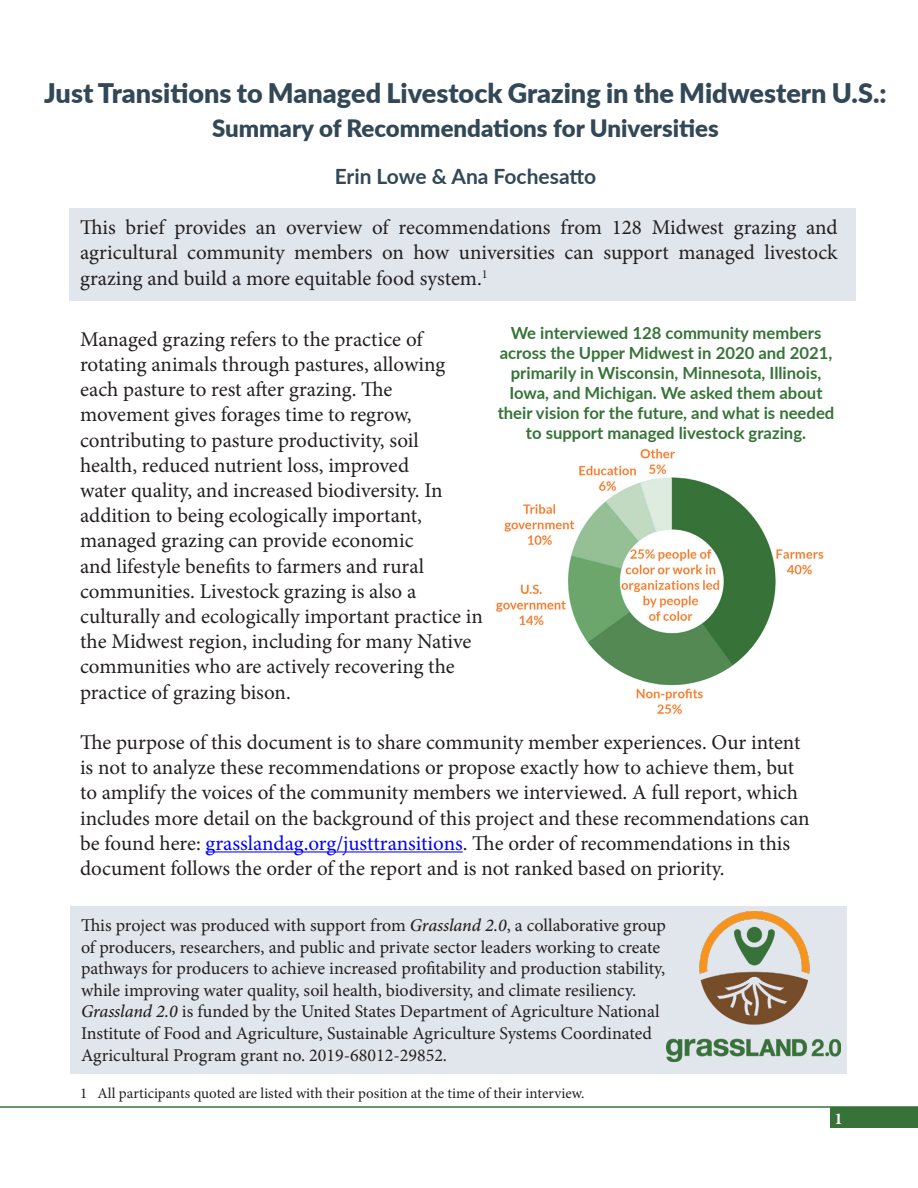
<style>
.page{position:relative;width:918px;height:1188px;background:#fff}
.page>*{position:absolute;margin:0;border:0;box-sizing:border-box;transform-origin:0 0}
.t1{font:900 27px "Lato";color:#334856}
.t2{font:900 24px "Lato";color:#334856}
.Body{font:21px/25.2px "Minion Pro";color:#231f20}
.issue_text{font:21px/25.2px "Minion Pro";color:#231f20;text-align:justify}
.t3{font:700 21px "Lato";color:#334856}
.funding_text{font:18px/21.6px "Minion Pro";color:#231f20}
.sidebar_quotes{font:700 16.65px/20px "Lato";color:#377338;text-align:center}
.t4{font:700 16.5px "Minion Pro";color:#fff}
.t5{font:15px "Minion Pro";color:#231f20}
.s1{color:#00f}
.s2{font-weight:500;font-style:italic}
</style>
<div class="page">
<div style="left:831px;top:1107px;width:87px;height:21px;background:#377338"></div>
<hr style="left:0;top:1106px;width:918px;height:2px;background:#377338">
<div style="left:69px;top:208px;width:787px;height:93px;background:#e0e6ec"></div>
<hr style="left:206px;top:851px;width:257px;height:2px;background:#00f">
<img style="left:496px;top:448px;width:328px;height:266px">
<div style="left:70px;top:906px;width:776px;height:168px;background:#e0e6ec"></div>
<img style="left:699px;top:911px;width:111px;height:114px">
<img style="left:666px;top:1038px;width:174px;height:24px">
<p class="t1" style="left:44px;top:73px;width:844px">Just Transitions to Managed Livestock Grazing in the Midwestern U.S.:</p>
<p class="t2" style="left:212px;top:110px;width:508px">Summary of Recommendations for Universities</p>
<p class="t3" style="left:335px;top:161px;width:263px">Erin Lowe &amp; Ana Fochesatto</p>
<p class="issue_text" style="left:80px;top:215px;width:759px">This brief provides an overview of recommendations from 128 Midwest grazing and agricultural community members on how universities can support managed livestock grazing and build a more equitable food system.<sup>1</sup></p>
<p class="sidebar_quotes" style="left:498px;top:322px;width:338px">We interviewed 128 community members across the Upper Midwest in 2020 and 2021, primarily in Wisconsin, Minnesota, Illinois, Iowa, and Michigan. We asked them about their vision for the future, and what is needed to support managed livestock grazing.</p>
<p class="Body" style="left:80px;top:327px;width:404px">Managed grazing refers to the practice of rotating animals through pastures, allowing each pasture to rest after grazing. The movement gives forages time to regrow, contributing to pasture productivity, soil<br>health, reduced nutrient loss, improved<br>water quality, and increased biodiversity. In addition to being ecologically important, managed grazing can provide economic<br>and lifestyle benefits to farmers and rural communities. Livestock grazing is also a culturally and ecologically important practice in the Midwest region, including for many Native communities who are actively recovering the practice of grazing bison.</p>
<p class="Body" style="left:80px;top:730px;width:731px">The purpose of this document is to share community member experiences. Our intent is not to analyze these recommendations or propose exactly how to achieve them, but to amplify the voices of the community members we interviewed. A full report, which includes more detail on the background of this project and these recommendations can be found here: <span class="s1">grasslandag.org/justtransitions</span>. The order of recommendations in this document follows the order of the report and is not ranked based on priority.</p>
<p class="funding_text" style="left:81px;top:915px;width:587px">This project was produced with support from <span class="s2">Grassland 2.0</span>, a collaborative group of producers, researchers, and public and private sector leaders working to create pathways for producers to achieve increased profitability and production stability, while improving water quality, soil health, biodiversity, and climate resiliency.<br><span class="s2">Grassland 2.0</span> is funded by the United States Department of Agriculture National Institute of Food and Agriculture, Sustainable Agriculture Systems Coordinated Agricultural Program grant no. 2019-68012-29852.</p>
<p class="t5" style="left:80px;top:1083px;width:506px">1 All participants quoted are listed with their position at the time of their interview.</p>
<p class="t4" style="left:835px;top:1107px;width:10px">1</p>
</div>
